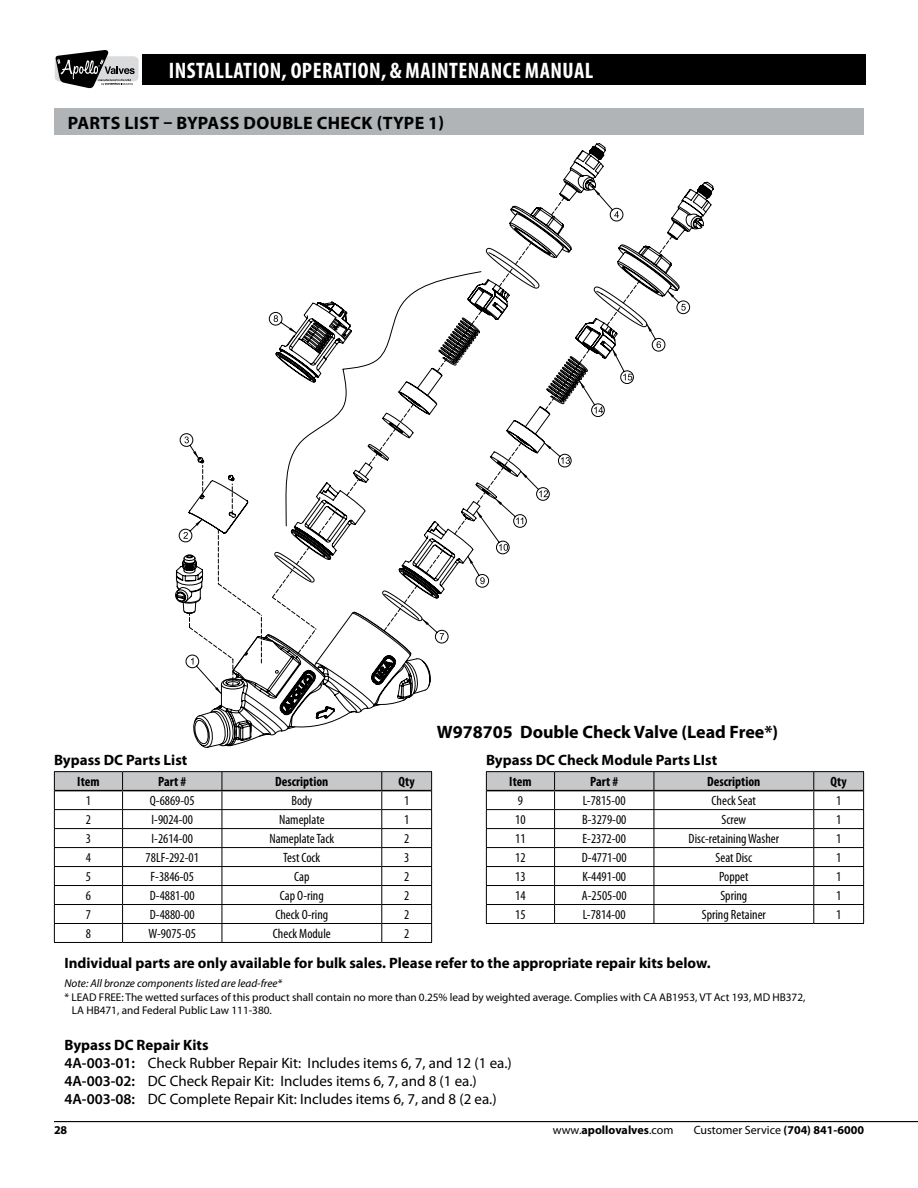
<style>
.page{position:relative;width:918px;height:1188px;background:#fff}
.page>*{position:absolute;margin:0;border:0;box-sizing:border-box;transform-origin:0 0}
.t1{font:700 condensed 22.5px "Myriad Pro";letter-spacing:.02em;color:#fff}
.t2{font:700 18px "Myriad Pro";color:#000}
.t3{font:15px/18px "Myriad Pro";color:#000}
.t4{font:700 15px "Myriad Pro";color:#000}
.t5{font:condensed 13.5px "Myriad Pro";color:#000}
.t6{font:700 condensed 13.5px "Myriad Pro";color:#000}
.t7{font:12px "Myriad Pro";color:#000}
.t8{font:700 12px "Myriad Pro";color:#000}
.t9{font:11.25px/13.5px "Myriad Pro";color:#000}
.t10{font:italic 11.25px "Myriad Pro";color:#000}
.s1{font-weight:700}
.s2{font-weight:600}
.s3{font-weight:400}
</style>
<div class="page">
<hr style="left:54px;top:1121px;width:864px;height:1px;background:#000">
<div style="left:142px;top:54px;width:723px;height:30px;background:#000"></div>
<svg style="left:55px;top:50px;width:84px;height:39px"></svg>
<svg style="left:179px;top:182px;width:534px;height:260px"></svg>
<svg style="left:283px;top:271px;width:199px;height:83px"></svg>
<svg style="left:439px;top:316px;width:41px;height:38px"></svg>
<svg style="left:186px;top:354px;width:402px;height:222px"></svg>
<svg style="left:467px;top:442px;width:105px;height:146px"></svg>
<svg style="left:545px;top:347px;width:60px;height:70px"></svg>
<svg style="left:612px;top:348px;width:22px;height:36px"></svg>
<svg style="left:646px;top:324px;width:19px;height:28px"></svg>
<svg style="left:617px;top:244px;width:73px;height:70px"></svg>
<svg style="left:175px;top:465px;width:274px;height:283px"></svg>
<svg style="left:180px;top:433px;width:19px;height:26px"></svg>
<svg style="left:269px;top:302px;width:83px;height:81px"></svg>
<svg style="left:559px;top:144px;width:64px;height:78px"></svg>
<hr style="left:54px;top:771px;width:69px;height:1px;background:#000">
<hr style="left:123px;top:771px;width:99px;height:1px;background:#000">
<hr style="left:222px;top:771px;width:160px;height:1px;background:#000">
<hr style="left:382px;top:771px;width:50px;height:1px;background:#000">
<svg style="left:54px;top:772px;width:378px;height:170px"></svg>
<hr style="left:54px;top:942px;width:69px;height:1px;background:#000">
<hr style="left:123px;top:942px;width:99px;height:1px;background:#000">
<hr style="left:222px;top:942px;width:160px;height:1px;background:#000">
<hr style="left:382px;top:942px;width:50px;height:1px;background:#000">
<hr style="left:55px;top:790px;width:68px;height:1px;background:#000">
<hr style="left:123px;top:790px;width:99px;height:1px;background:#000">
<hr style="left:222px;top:790px;width:160px;height:1px;background:#000">
<hr style="left:382px;top:790px;width:49px;height:1px;background:#000">
<hr style="left:486px;top:771px;width:69px;height:1px;background:#000">
<hr style="left:555px;top:771px;width:99px;height:1px;background:#000">
<hr style="left:654px;top:771px;width:160px;height:1px;background:#000">
<hr style="left:814px;top:771px;width:50px;height:1px;background:#000">
<svg style="left:486px;top:772px;width:378px;height:151px"></svg>
<hr style="left:486px;top:923px;width:69px;height:1px;background:#000">
<hr style="left:555px;top:923px;width:99px;height:1px;background:#000">
<hr style="left:654px;top:923px;width:160px;height:1px;background:#000">
<hr style="left:814px;top:923px;width:50px;height:1px;background:#000">
<hr style="left:487px;top:790px;width:68px;height:1px;background:#000">
<hr style="left:555px;top:790px;width:99px;height:1px;background:#000">
<hr style="left:654px;top:790px;width:160px;height:1px;background:#000">
<hr style="left:814px;top:790px;width:49px;height:1px;background:#000">
<div style="left:54px;top:108px;width:810px;height:27px;background:#b1b4b6"></div>
<h1 class="t1" style="left:169px;top:56px;width:426px">INSTALLATION, OPERATION, &amp; MAINTENANCE MANUAL</h1>
<h2 class="t2" style="left:68px;top:111px;width:19px">Parts</h2>
<h2 class="t2" style="left:124px;top:111px;width:10px">list</h2>
<h2 class="t2" style="left:163px;top:111px;width:27px">– Bypass</h2>
<h2 class="t2" style="left:244px;top:111px;width:25px">Double</h2>
<h2 class="t2" style="left:317px;top:111px;width:23px">Check</h2>
<h2 class="t2" style="left:377px;top:111px;width:21px">(Type</h2>
<h2 class="t2" style="left:428px;top:111px;width:17px">1)</h2>
<p class="t4" style="left:54px;top:750px;width:135px">Bypass DC Parts List</p>
<p class="t6" style="left:77px;top:773px;width:24px">ITEM</p>
<p class="t6" style="left:158px;top:773px;width:29px">PART #</p>
<p class="t6" style="left:275px;top:773px;width:55px">DESCRIPTION</p>
<p class="t6" style="left:399px;top:773px;width:18px">QTY</p>
<p class="t5" style="left:86px;top:793px;width:7px">1</p>
<p class="t5" style="left:150px;top:793px;width:46px">Q-6869-05</p>
<p class="t5" style="left:291px;top:793px;width:22px">Body</p>
<p class="t5" style="left:404px;top:793px;width:7px">1</p>
<p class="t5" style="left:86px;top:812px;width:7px">2</p>
<p class="t5" style="left:152px;top:812px;width:43px">I-9024-00</p>
<p class="t5" style="left:279px;top:812px;width:47px">Nameplate</p>
<p class="t5" style="left:404px;top:812px;width:7px">1</p>
<p class="t5" style="left:86px;top:831px;width:7px">3</p>
<p class="t5" style="left:152px;top:831px;width:43px">I-2614-00</p>
<p class="t5" style="left:269px;top:831px;width:66px">Nameplate Tack</p>
<p class="t5" style="left:404px;top:831px;width:7px">2</p>
<p class="t5" style="left:86px;top:849px;width:7px">4</p>
<p class="t5" style="left:146px;top:849px;width:55px">78LF-292-01</p>
<p class="t5" style="left:283px;top:849px;width:39px">Test Cock</p>
<p class="t5" style="left:404px;top:849px;width:7px">3</p>
<p class="t5" style="left:86px;top:868px;width:7px">5</p>
<p class="t5" style="left:151px;top:868px;width:45px">F-3846-05</p>
<p class="t5" style="left:294px;top:868px;width:17px">Cap</p>
<p class="t5" style="left:404px;top:868px;width:7px">2</p>
<p class="t5" style="left:86px;top:887px;width:7px">6</p>
<p class="t5" style="left:150px;top:887px;width:46px">D-4881-00</p>
<p class="t5" style="left:280px;top:887px;width:45px">Cap O-ring</p>
<p class="t5" style="left:404px;top:887px;width:7px">2</p>
<p class="t5" style="left:86px;top:906px;width:7px">7</p>
<p class="t5" style="left:150px;top:906px;width:46px">D-4880-00</p>
<p class="t5" style="left:275px;top:906px;width:54px">Check O-ring</p>
<p class="t5" style="left:404px;top:906px;width:7px">2</p>
<p class="t5" style="left:86px;top:925px;width:7px">8</p>
<p class="t5" style="left:149px;top:925px;width:49px">W-9075-05</p>
<p class="t5" style="left:273px;top:925px;width:59px">Check Module</p>
<p class="t5" style="left:404px;top:925px;width:7px">2</p>
<h2 class="t2" style="left:437px;top:720px;width:343px">W978705 Double Check Valve (Lead Free*)</h2>
<p class="t4" style="left:486px;top:750px;width:233px">Bypass DC Check Module Parts LIst</p>
<p class="t6" style="left:509px;top:773px;width:24px">ITEM</p>
<p class="t6" style="left:590px;top:773px;width:29px">PART #</p>
<p class="t6" style="left:707px;top:773px;width:55px">DESCRIPTION</p>
<p class="t6" style="left:831px;top:773px;width:18px">QTY</p>
<p class="t5" style="left:518px;top:793px;width:7px">9</p>
<p class="t5" style="left:583px;top:793px;width:44px">L-7815-00</p>
<p class="t5" style="left:712px;top:793px;width:46px">Check Seat</p>
<p class="t5" style="left:836px;top:793px;width:7px">1</p>
<p class="t5" style="left:515px;top:812px;width:12px">10</p>
<p class="t5" style="left:582px;top:812px;width:46px">B-3279-00</p>
<p class="t5" style="left:721px;top:812px;width:26px">Screw</p>
<p class="t5" style="left:836px;top:812px;width:7px">1</p>
<p class="t5" style="left:515px;top:831px;width:12px">11</p>
<p class="t5" style="left:583px;top:831px;width:45px">E-2372-00</p>
<p class="t5" style="left:689px;top:831px;width:92px">Disc-retaining Washer</p>
<p class="t5" style="left:836px;top:831px;width:7px">1</p>
<p class="t5" style="left:515px;top:849px;width:12px">12</p>
<p class="t5" style="left:582px;top:849px;width:46px">D-4771-00</p>
<p class="t5" style="left:715px;top:849px;width:38px">Seat Disc</p>
<p class="t5" style="left:836px;top:849px;width:7px">1</p>
<p class="t5" style="left:515px;top:868px;width:12px">13</p>
<p class="t5" style="left:582px;top:868px;width:45px">K-4491-00</p>
<p class="t5" style="left:719px;top:868px;width:31px">Poppet</p>
<p class="t5" style="left:836px;top:868px;width:7px">1</p>
<p class="t5" style="left:515px;top:887px;width:12px">14</p>
<p class="t5" style="left:582px;top:887px;width:46px">A-2505-00</p>
<p class="t5" style="left:720px;top:887px;width:28px">Spring</p>
<p class="t5" style="left:836px;top:887px;width:7px">1</p>
<p class="t5" style="left:515px;top:906px;width:12px">15</p>
<p class="t5" style="left:583px;top:906px;width:44px">L-7814-00</p>
<p class="t5" style="left:702px;top:906px;width:66px">Spring Retainer</p>
<p class="t5" style="left:836px;top:906px;width:7px">1</p>
<p class="t4" style="left:64px;top:953px;width:648px">Individual parts are only available for bulk sales. Please refer to the appropriate repair kits below.</p>
<p class="t10" style="left:64px;top:976px;width:219px">Note: All bronze components listed are lead-free*</p>
<p class="t9" style="left:72px;top:990px;width:735px;text-indent:-7px">* LEAD FREE: The wetted surfaces of this product shall contain no more than 0.25% lead by weighted average. Complies with CA AB1953, VT Act 193, MD HB372,<br>LA HB471, and Federal Public Law 111-380.</p>
<p class="t3" style="left:64px;top:1036px;width:449px"><span class="s1">Bypass DC Repair Kits<br></span><span class="s2">4A-003-01:</span> Check Rubber Repair Kit: Includes items 6, 7, and 12 (1 ea.)<br><span class="s2">4A-003-02:</span> DC Check Repair Kit: Includes items 6, 7, and 8 (1 ea.)<br><span class="s2">4A-003-08:</span> DC Complete Repair Kit: Includes items 6, 7, and 8 (2 ea.)</p>
<p class="t8" style="left:54px;top:1122px;width:15px">28</p>
<p class="t8" style="left:553px;top:1122px;width:122px"><span class="s3">www.</span>apollovalves<span class="s3">.com</span></p>
<p class="t7" style="left:694px;top:1123px;width:172px">Customer Service <span class="s1">(704) 841-6000</span></p>
</div>
